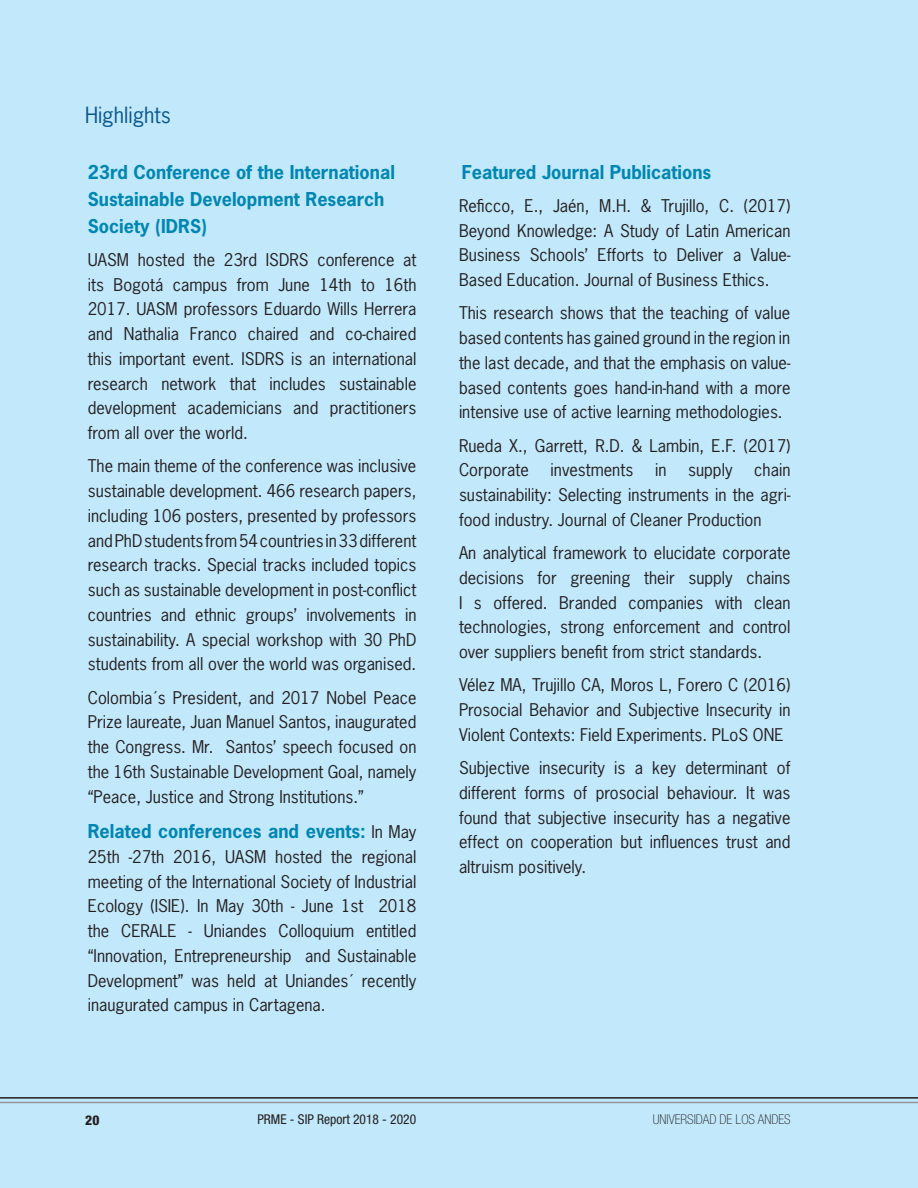
<style>
.page{position:relative;width:918px;height:1188px;background:#c1e8fb}
.page>*{position:absolute;margin:0;border:0;box-sizing:border-box;transform-origin:0 0}
.t1{font:21px "News Gothic Std";color:#08598c}
.t2{font:700 18px/27px "News Gothic Std";color:#0086b2}
.t3{font:16.5px/24.8px "News Gothic Std";color:#241f1f;text-align:justify}
.t4{font:condensed 13.5px "Helvetica Neue LT Std";color:#241f1f}
.t5{font:100 condensed 13.5px "Helvetica Neue LT Std";color:#241f1f}
.t6{font:800 condensed 13.5px "Helvetica Neue LT Std";color:#241f1f}
.s1{font-weight:400;font-size:16.5px;color:#241f1f}
</style>
<div class="page">
<hr style="left:0;top:1097px;width:918px;height:2px;background:#241f1f">
<hr style="left:0;top:1102px;width:918px;height:1px;background:#969698">
<p class="t1" style="left:85px;top:101px;width:88px">Highlights</p>
<p class="t2" style="left:88px;top:158px;width:309px">23rd Conference of the International<br>Sustainable Development Research<br>Society (IDRS)</p>
<p class="t3" style="left:88px;top:247px;width:330px">UASM hosted the 23rd ISDRS conference at its Bogotá campus from June 14th to 16th 2017. UASM professors Eduardo Wills Herrera and Nathalia Franco chaired and co-chaired this important event. ISDRS is an international research network that includes sustainable development academicians and practitioners from all over the world.</p>
<p class="t3" style="left:88px;top:454px;width:330px">The main theme of the conference was inclusive sustainable development. 466 research papers, including 106 posters, presented by professors and PhD students from 54 countries in 33 different research tracks. Special tracks included topics such as sustainable development in post-conflict countries and ethnic groups’ involvements in sustainability. A special workshop with 30 PhD students from all over the world was organised.</p>
<p class="t3" style="left:88px;top:685px;width:330px">Colombia´s President, and 2017 Nobel Peace Prize laureate, Juan Manuel Santos, inaugurated the Congress. Mr. Santos’ speech focused on the 16th Sustainable Development Goal, namely “Peace, Justice and Strong Institutions.”</p>
<p class="t2" style="left:88px;top:817px;width:330px">Related conferences and events: <span class="s1">In May</span></p>
<p class="t3" style="left:88px;top:844px;width:330px">25th -27th 2016, UASM hosted the regional meeting of the International Society of Industrial Ecology (ISIE). In May 30th - June 1st 2018 the CERALE - Uniandes Colloquium entitled “Innovation, Entrepreneurship and Sustainable Development” was held at Uniandes´ recently inaugurated campus in Cartagena.</p>
<p class="t2" style="left:462px;top:158px;width:251px">Featured Journal Publications</p>
<p class="t3" style="left:459px;top:193px;width:333px">Reficco, E., Jaén, M.H. &amp; Trujillo, C. (2017)<br>Beyond Knowledge: A Study of Latin American Business Schools’ Efforts to Deliver a Value-Based Education. Journal of Business Ethics.</p>
<p class="t3" style="left:459px;top:301px;width:333px">This research shows that the teaching of value based contents has gained ground in the region in the last decade, and that the emphasis on value&shy;based contents goes hand-in-hand with a more intensive use of active learning methodologies.</p>
<p class="t3" style="left:459px;top:433px;width:333px">Rueda X., Garrett, R.D. &amp; Lambin, E.F. (2017)<br>Corporate</p>
<p class="t3" style="left:459px;top:458px;width:333px;text-indent:295px">chain sustainability: Selecting instruments in the agri&shy;food industry. Journal of Cleaner Production</p>
<p class="t3" style="left:459px;top:540px;width:333px">An analytical framework to elucidate corporate decisions for greening their supply chains I s offered. Branded companies with clean technologies, strong enforcement and control over suppliers benefit from strict standards.</p>
<p class="t3" style="left:459px;top:673px;width:333px">Vélez MA, Trujillo CA, Moros L, Forero C (2016)<br>Prosocial Behavior and Subjective Insecurity in Violent Contexts: Field Experiments. PLoS ONE</p>
<p class="t3" style="left:459px;top:755px;width:333px">Subjective insecurity is a key determinant of different forms of prosocial behaviour. It was found that subjective insecurity has a negative effect on cooperation but influences trust and altruism positively.</p>
<p class="t3" style="left:551px;top:458px;width:84px">investments</p>
<p class="t3" style="left:655px;top:458px;width:13px">in</p>
<p class="t3" style="left:688px;top:458px;width:46px">supply</p>
<p class="t6" style="left:85px;top:1111px;width:16px">20</p>
<p class="t4" style="left:257px;top:1112px;width:160px">PRME - SIP Report 2018 - 2020</p>
<p class="t5" style="left:653px;top:1112px;width:139px">UNIVERSIDAD DE LOS ANDES</p>
</div>
